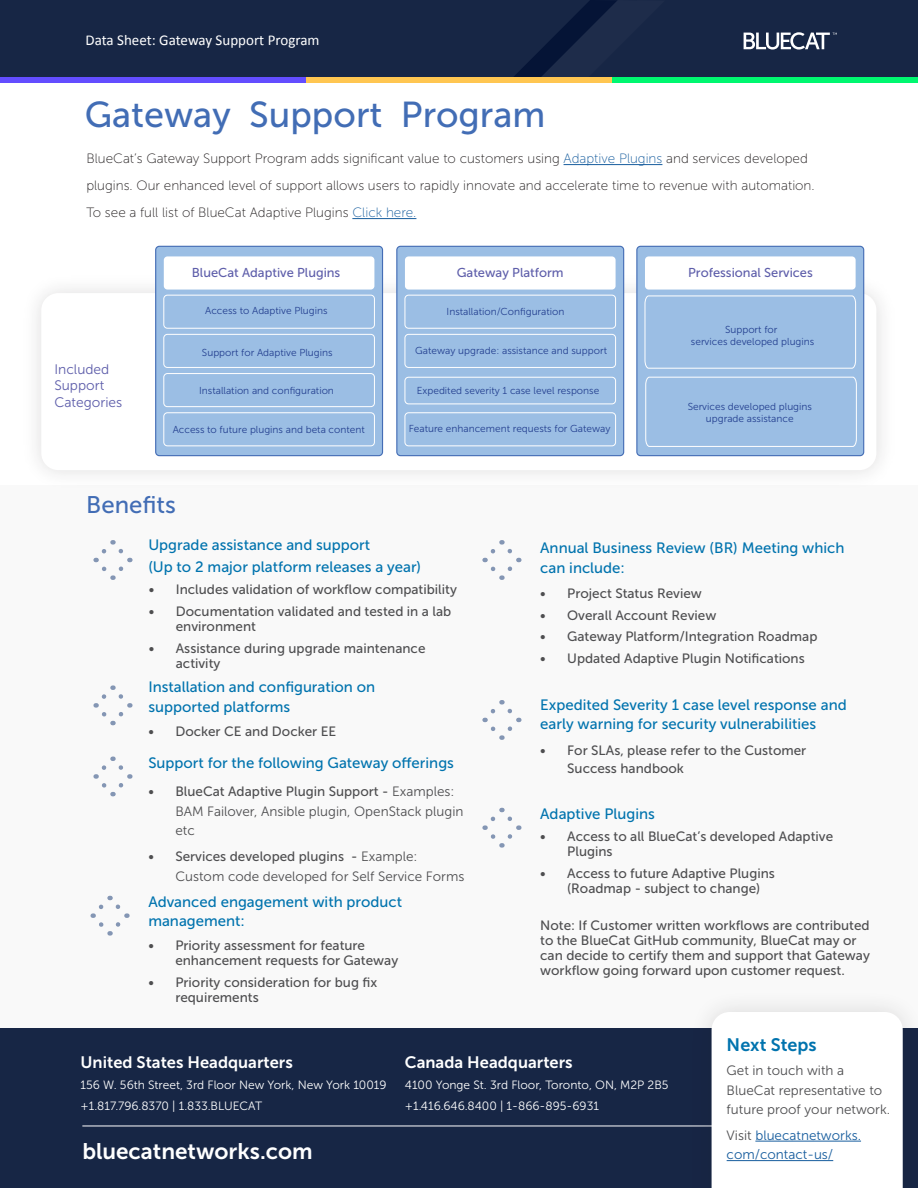
<style>
.page{position:relative;width:918px;height:1188px;background:#fff}
.page>*{position:absolute;margin:0;border:0;box-sizing:border-box;transform-origin:0 0}
.t1{font:36px "Museo Sans 500";color:#426db5}
.t2{font:24px "Museo Sans 500";color:#426db5}
.t3{font:22.5px "Museo Sans 700";color:#fff}
.t4{font:18px "Museo Sans 700";color:#0073ae}
.t5{font:16.5px "Museo Sans 700";color:#fff}
.t6{font:15px/19.5px "Museo Sans 500";color:#0073ae}
.t7{font:15px "Calibri";color:#fff}
.t8{font:13.8px/16.5px "Museo Sans 300";color:#5e5eaa}
.t9{font:13.5px/15px "Museo Sans 500";color:#4e4e50}
.t10{font:13.5px/27px "Museo Sans 100";color:#231f20}
.t11{font:13.5px/19.5px "Museo Sans 300";color:#4e4e50}
.t12{font:13.5px/19.5px "Museo Sans 300";color:#175d9e}
.t13{font:12.9px "Museo Sans 500";color:#5e5eaa}
.t14{font:12px "Museo Sans 300";color:#fff}
.t15{font:10.05px/12.1px "Museo Sans 300";color:#244090;text-align:center}
.s1{color:#175d9e}
.s2{font-family:"Museo Sans 500"}
.s3{color:#4e4e50}
</style>
<div class="page">
<div style="left:0;top:485px;width:918px;height:688px;background:#f9f9f9"></div>
<hr style="left:564px;top:164px;width:98px;height:1px;background:#175d9e">
<hr style="left:352px;top:218px;width:64px;height:1px;background:#175d9e">
<div style="left:156px;top:246px;width:227px;height:210px;background:#9bbee4;border-radius:4px"></div>
<div style="left:155px;top:246px;width:228px;height:210px;border:1px solid #446db5;border-radius:4px"></div>
<div style="left:164px;top:256px;width:210px;height:34px;background:#fff;border-radius:4px"></div>
<div style="left:164px;top:295px;width:211px;height:33px;border:1px solid #fff;border-radius:4px"></div>
<div style="left:164px;top:334px;width:211px;height:34px;border:1px solid #fff;border-radius:4px"></div>
<div style="left:164px;top:373px;width:211px;height:34px;border:1px solid #fff;border-radius:4px"></div>
<div style="left:164px;top:413px;width:211px;height:33px;border:1px solid #fff;border-radius:4px"></div>
<div style="left:397px;top:246px;width:227px;height:210px;background:#9bbee4;border-radius:4px"></div>
<div style="left:396px;top:246px;width:228px;height:210px;border:1px solid #446db5;border-radius:4px"></div>
<div style="left:405px;top:256px;width:211px;height:34px;background:#fff;border-radius:4px"></div>
<div style="left:405px;top:295px;width:211px;height:33px;border:1px solid #fff;border-radius:4px"></div>
<div style="left:405px;top:334px;width:211px;height:34px;border:1px solid #fff;border-radius:4px"></div>
<div style="left:405px;top:377px;width:211px;height:27px;border:1px solid #fff;border-radius:4px"></div>
<div style="left:405px;top:413px;width:211px;height:33px;border:1px solid #fff;border-radius:4px"></div>
<div style="left:637px;top:246px;width:227px;height:210px;background:#9bbee4;border-radius:4px"></div>
<div style="left:636px;top:246px;width:228px;height:210px;border:1px solid #446db5;border-radius:4px"></div>
<div style="left:645px;top:256px;width:211px;height:34px;background:#fff;border-radius:4px"></div>
<svg style="left:645px;top:296px;width:211px;height:72px"></svg>
<svg style="left:646px;top:377px;width:211px;height:70px"></svg>
<div style="left:0;top:0;width:918px;height:78px;background:#172645"></div>
<svg style="left:744px;top:32px;width:93px;height:18px"></svg>
<svg style="left:514px;top:0;width:103px;height:77px"></svg>
<div style="left:0;top:77px;width:306px;height:5px;background:#634dff"></div>
<div style="left:306px;top:77px;width:306px;height:5px;background:#ffc651"></div>
<div style="left:612px;top:77px;width:306px;height:5px;background:#00f770"></div>
<svg style="left:93px;top:540px;width:39px;height:40px"></svg>
<svg style="left:93px;top:685px;width:39px;height:40px"></svg>
<svg style="left:91px;top:896px;width:38px;height:40px"></svg>
<svg style="left:482px;top:540px;width:38px;height:40px"></svg>
<svg style="left:93px;top:757px;width:39px;height:39px"></svg>
<svg style="left:482px;top:808px;width:38px;height:40px"></svg>
<svg style="left:482px;top:700px;width:38px;height:40px"></svg>
<div style="left:0;top:1028px;width:918px;height:160px;background:#172645"></div>
<hr style="left:82px;top:1126px;width:755px;height:1px;background:#fff">
<div style="left:689px;top:989px;width:229px;height:199px;background:#231f20;opacity:.15"></div>
<div style="left:712px;top:1012px;width:191px;height:176px;background:#fff"></div>
<hr style="left:755px;top:1141px;width:106px;height:1px;background:#175d9e">
<hr style="left:727px;top:1160px;width:106px;height:1px;background:#175d9e">
<p class="t7" style="left:86px;top:29px;width:236px">Data Sheet: Gateway Support Program</p>
<p class="t1" style="left:85px;top:95px;width:462px">Gateway Support Program</p>
<p class="t10" style="left:86px;top:145px;width:730px">BlueCat’s Gateway Support Program adds significant value to customers using <span class="s1">Adaptive Plugins</span> and services developed plugins. Our enhanced level of support allows users to rapidly innovate and accelerate time to revenue with automation.<br>To see a full list of BlueCat Adaptive Plugins <span class="s1">Click here.</span></p>
<p class="t8" style="left:54px;top:361px;width:69px">Included<br>Support<br>Categories</p>
<p class="t13" style="left:192px;top:266px;width:150px">BlueCat Adaptive Plugins</p>
<p class="t15" style="left:205px;top:305px;width:124px">Access to Adaptive Plugins</p>
<p class="t15" style="left:202px;top:347px;width:132px">Support for Adaptive Plugins</p>
<p class="t15" style="left:199px;top:384px;width:136px">Installation and configuration</p>
<p class="t15" style="left:173px;top:424px;width:194px">Access to future plugins and beta content</p>
<p class="t2" style="left:86px;top:492px;width:91px">Benefits</p>
<p class="t13" style="left:457px;top:266px;width:108px">Gateway Platform</p>
<p class="t15" style="left:447px;top:306px;width:119px">Installation/Configuration</p>
<p class="t15" style="left:415px;top:345px;width:193px">Gateway upgrade: assistance and support</p>
<p class="t15" style="left:417px;top:384px;width:184px">Expedited severity 1 case level response</p>
<p class="t15" style="left:409px;top:423px;width:203px">Feature enhancement requests for Gateway</p>
<p class="t13" style="left:688px;top:266px;width:126px">Professional Services</p>
<p class="t15" style="left:691px;top:324px;width:125px">Support for<br>services developed plugins</p>
<p class="t15" style="left:688px;top:400px;width:126px">Services developed plugins upgrade assistance</p>
<p class="t6" style="left:148px;top:535px;width:223px">Upgrade assistance and support</p>
<p class="t6" style="left:148px;top:557px;width:274px">(Up to 2 major platform releases a year)</p>
<p class="t9" style="left:149px;top:582px;width:310px">• Includes validation of workflow compatibility</p>
<p class="t9" style="left:176px;top:604px;width:277px;text-indent:-27px">• Documentation validated and tested in a lab environment</p>
<p class="t9" style="left:176px;top:641px;width:251px;text-indent:-27px">• Assistance during upgrade maintenance activity</p>
<p class="t6" style="left:148px;top:677px;width:228px">Installation and configuration on supported platforms</p>
<p class="t9" style="left:148px;top:724px;width:189px">• Docker CE and Docker EE</p>
<p class="t6" style="left:540px;top:538px;width:306px">Annual Business Review (BR) Meeting which can include:</p>
<p class="t9" style="left:540px;top:586px;width:163px">• Project Status Review</p>
<p class="t9" style="left:540px;top:607px;width:178px">• Overall Account Review</p>
<p class="t9" style="left:540px;top:629px;width:279px">• Gateway Platform/Integration Roadmap</p>
<p class="t9" style="left:540px;top:651px;width:266px">• Updated Adaptive Plugin Notifications</p>
<p class="t6" style="left:540px;top:695px;width:308px">Expedited Severity 1 case level response and early warning for security vulnerabilities</p>
<p class="t6" style="left:148px;top:753px;width:307px">Support for the following Gateway offerings</p>
<p class="t9" style="left:567px;top:741px;width:241px;line-height:18px;text-indent:-27px">• For SLAs, please refer to the Customer<br>Success handbook</p>
<p class="t11" style="left:175px;top:782px;width:290px;text-indent:-27px"><span class="s2">• BlueCat Adaptive Plugin Support -</span> Examples:<br>BAM Failover, Ansible plugin, OpenStack plugin etc</p>
<p class="t11" style="left:175px;top:847px;width:291px;text-indent:-27px"><span class="s2">• Services developed plugins -</span> Example:<br>Custom code developed for Self Service Forms</p>
<p class="t6" style="left:148px;top:892px;width:255px">Advanced engagement with product management:</p>
<p class="t9" style="left:175px;top:938px;width:224px;text-indent:-27px">• Priority assessment for feature enhancement requests for Gateway</p>
<p class="t9" style="left:175px;top:975px;width:203px;text-indent:-27px">• Priority consideration for bug fix requirements</p>
<p class="t6" style="left:540px;top:804px;width:116px">Adaptive Plugins</p>
<p class="t9" style="left:567px;top:829px;width:267px;text-indent:-27px">• Access to all BlueCat’s developed Adaptive<br>Plugins</p>
<p class="t9" style="left:567px;top:866px;width:209px;text-indent:-27px">• Access to future Adaptive Plugins (Roadmap - subject to change)</p>
<p class="t9" style="left:540px;top:918px;width:331px">Note: If Customer written workflows are contributed to the BlueCat GitHub community, BlueCat may or can decide to certify them and support that Gateway workflow going forward upon customer request.</p>
<p class="t5" style="left:81px;top:1053px;width:214px">United States Headquarters</p>
<p class="t14" style="left:81px;top:1078px;width:308px">156 W. 56th Street, 3rd Floor New York, New York 10019</p>
<p class="t14" style="left:81px;top:1099px;width:183px">+1.817.796.8370 | 1.833.BLUECAT</p>
<p class="t3" style="left:82px;top:1138px;width:232px">bluecatnetworks.com</p>
<p class="t5" style="left:405px;top:1053px;width:169px">Canada Headquarters</p>
<p class="t14" style="left:405px;top:1078px;width:265px">4100 Yonge St. 3rd Floor, Toronto, ON, M2P 2B5</p>
<p class="t14" style="left:405px;top:1099px;width:196px">+1.416.646.8400 | 1-866-895-6931</p>
<p class="t4" style="left:727px;top:1035px;width:92px">Next Steps</p>
<p class="t11" style="left:727px;top:1061px;width:165px">Get in touch with a<br>BlueCat representative to future proof your network.</p>
<p class="t12" style="left:727px;top:1125px;width:136px"><span class="s3">Visit</span> bluecatnetworks. com/contact-us/</p>
</div>
